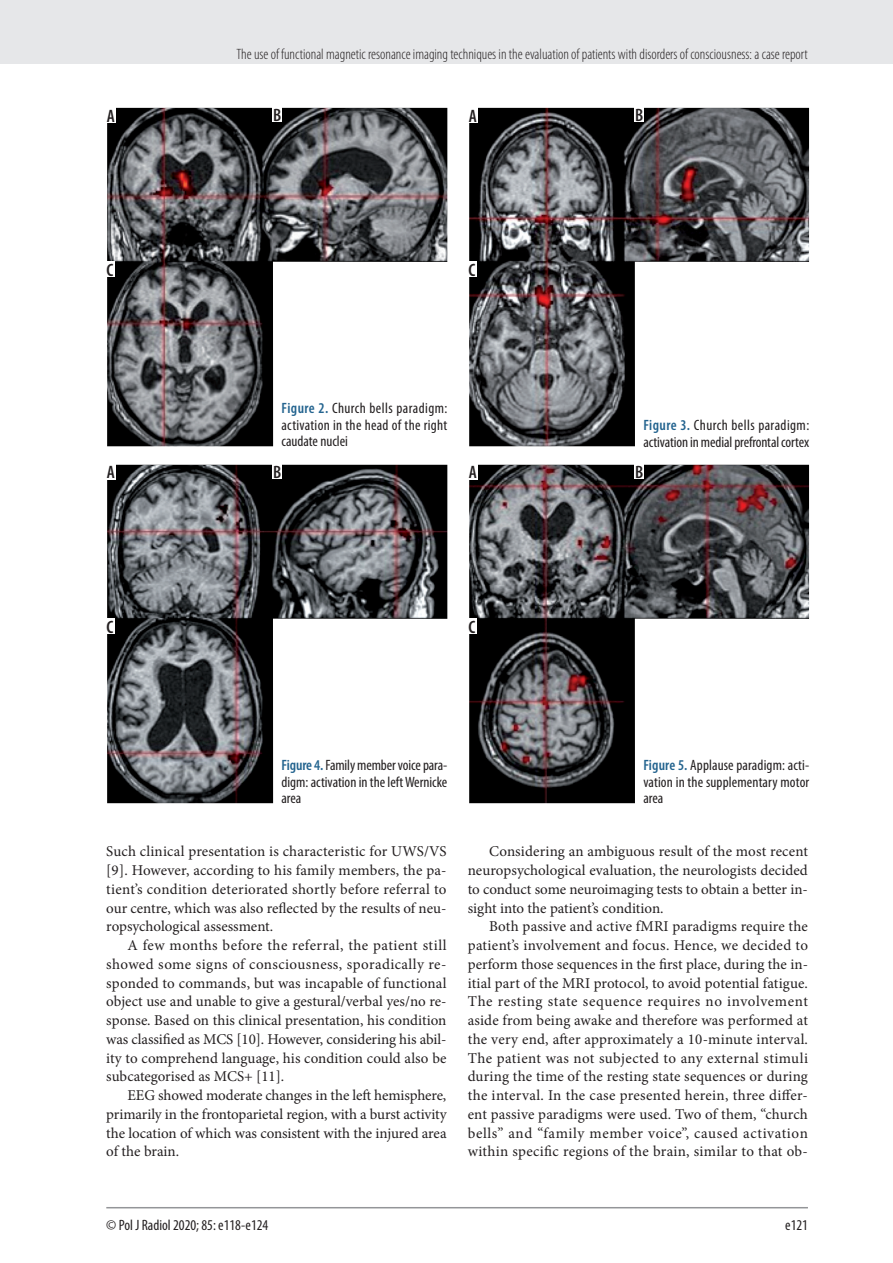
<style>
.page{position:relative;width:893px;height:1263px;background:#fff}
.page>*{position:absolute;margin:0;border:0;box-sizing:border-box;transform-origin:0 0}
.t1{font:600 condensed 18px "Myriad Pro";color:#231f20}
.t2{font:15px/18.8px "Minion Pro";color:#231f20;text-align:justify}
.t3{font:condensed 15px/16.5px "Myriad Pro";color:#231f20;text-align:justify}
.t4{font:300 condensed 15px "Myriad Pro";color:#231f20}
.s1{font-weight:600;color:#24648f}
</style>
<div class="page">
<div style="left:0;top:0;width:893px;height:64px;background:#e6e7e9"></div>
<hr style="left:106px;top:1207px;width:702px;height:1px;background:#939598">
<img style="left:107px;top:108px;width:340px;height:338px">
<img style="left:107px;top:465px;width:340px;height:338px">
<div style="left:106px;top:107px;width:10px;height:15px;background:#fff"></div>
<div style="left:106px;top:464px;width:10px;height:15px;background:#fff"></div>
<div style="left:272px;top:106px;width:10px;height:16px;background:#fff"></div>
<div style="left:272px;top:463px;width:10px;height:15px;background:#fff"></div>
<div style="left:105px;top:262px;width:10px;height:15px;background:#fff"></div>
<div style="left:105px;top:618px;width:10px;height:16px;background:#fff"></div>
<img style="left:469px;top:108px;width:340px;height:338px">
<img style="left:469px;top:465px;width:340px;height:338px">
<div style="left:468px;top:107px;width:10px;height:15px;background:#fff"></div>
<div style="left:468px;top:464px;width:10px;height:15px;background:#fff"></div>
<div style="left:634px;top:106px;width:10px;height:16px;background:#fff"></div>
<div style="left:634px;top:463px;width:10px;height:15px;background:#fff"></div>
<div style="left:467px;top:262px;width:10px;height:15px;background:#fff"></div>
<div style="left:467px;top:618px;width:10px;height:16px;background:#fff"></div>
<p class="t4" style="left:237px;top:45px;width:573px">The use of functional magnetic resonance imaging techniques in the evaluation of patients with disorders of consciousness: a case report</p>
<p class="t1" style="left:107px;top:104px;width:10px">A</p>
<p class="t1" style="left:273px;top:104px;width:10px">B</p>
<p class="t1" style="left:469px;top:104px;width:10px">A</p>
<p class="t1" style="left:635px;top:104px;width:10px">B</p>
<p class="t1" style="left:107px;top:259px;width:8px">C</p>
<p class="t1" style="left:468px;top:259px;width:8px">C</p>
<p class="t3" style="left:282px;top:400px;width:167px"><span class="s1">Figure 2.</span> Church bells paradigm: activation in the head of the right caudate nuclei</p>
<p class="t3" style="left:643px;top:417px;width:167px"><span class="s1">Figure 3.</span> Church bells paradigm: activation in medial prefrontal cortex</p>
<p class="t1" style="left:107px;top:461px;width:10px">A</p>
<p class="t1" style="left:273px;top:460px;width:10px">B</p>
<p class="t1" style="left:469px;top:461px;width:10px">A</p>
<p class="t1" style="left:635px;top:460px;width:10px">B</p>
<p class="t1" style="left:107px;top:616px;width:8px">C</p>
<p class="t1" style="left:468px;top:616px;width:8px">C</p>
<p class="t3" style="left:282px;top:757px;width:167px"><span class="s1">Figure 4.</span> Family member voice para&shy;digm: activation in the left Wernicke area</p>
<p class="t3" style="left:643px;top:757px;width:167px"><span class="s1">Figure 5.</span> Applause paradigm: acti&shy;vation in the supplementary motor area</p>
<p class="t2" style="left:106px;top:842px;width:342px">Such clinical presentation is characteristic for UWS/VS [9]. However, according to his family members, the pa&shy;tient’s condition deteriorated shortly before referral to our centre, which was also reflected by the results of neu&shy;ropsychological assessment.</p>
<p class="t2" style="left:106px;top:936px;width:342px;text-indent:21px">A few months before the referral, the patient still showed some signs of consciousness, sporadically re&shy;sponded to commands, but was incapable of functional object use and unable to give a gestural/verbal yes/no re&shy;sponse. Based on this clinical presentation, his condition was classified as MCS [10]. However, considering his abil&shy;ity to comprehend language, his condition could also be subcategorised as MCS+ [11].</p>
<p class="t2" style="left:106px;top:1086px;width:342px;text-indent:21px">EEG showed moderate changes in the left hemisphere, primarily in the frontoparietal region, with a burst activity the location of which was consistent with the injured area of the brain.</p>
<p class="t2" style="left:468px;top:842px;width:342px;text-indent:21px">Considering an ambiguous result of the most recent neuropsychological evaluation, the neurologists decided to conduct some neuroimaging tests to obtain a better in&shy;sight into the patient’s condition.</p>
<p class="t2" style="left:468px;top:917px;width:342px;text-indent:21px">Both passive and active fMRI paradigms require the patient’s involvement and focus. Hence, we decided to perform those sequences in the first place, during the in&shy;itial part of the MRI protocol, to avoid potential fatigue.<br>The resting state sequence requires no involvement aside from being awake and therefore was performed at the very end, after approximately a 10-minute interval.<br>The patient was not subjected to any external stimuli during the time of the resting state sequences or during the interval. In the case presented herein, three differ&shy;ent passive paradigms were used. Two of them, “church bells” and “family member voice”, caused activation within specific regions of the brain, similar to that ob-</p>
<p class="t3" style="left:106px;top:1216px;width:164px">© Pol J Radiol 2020; 85: e118-e124</p>
<p class="t3" style="left:785px;top:1216px;width:24px">e121</p>
</div>
